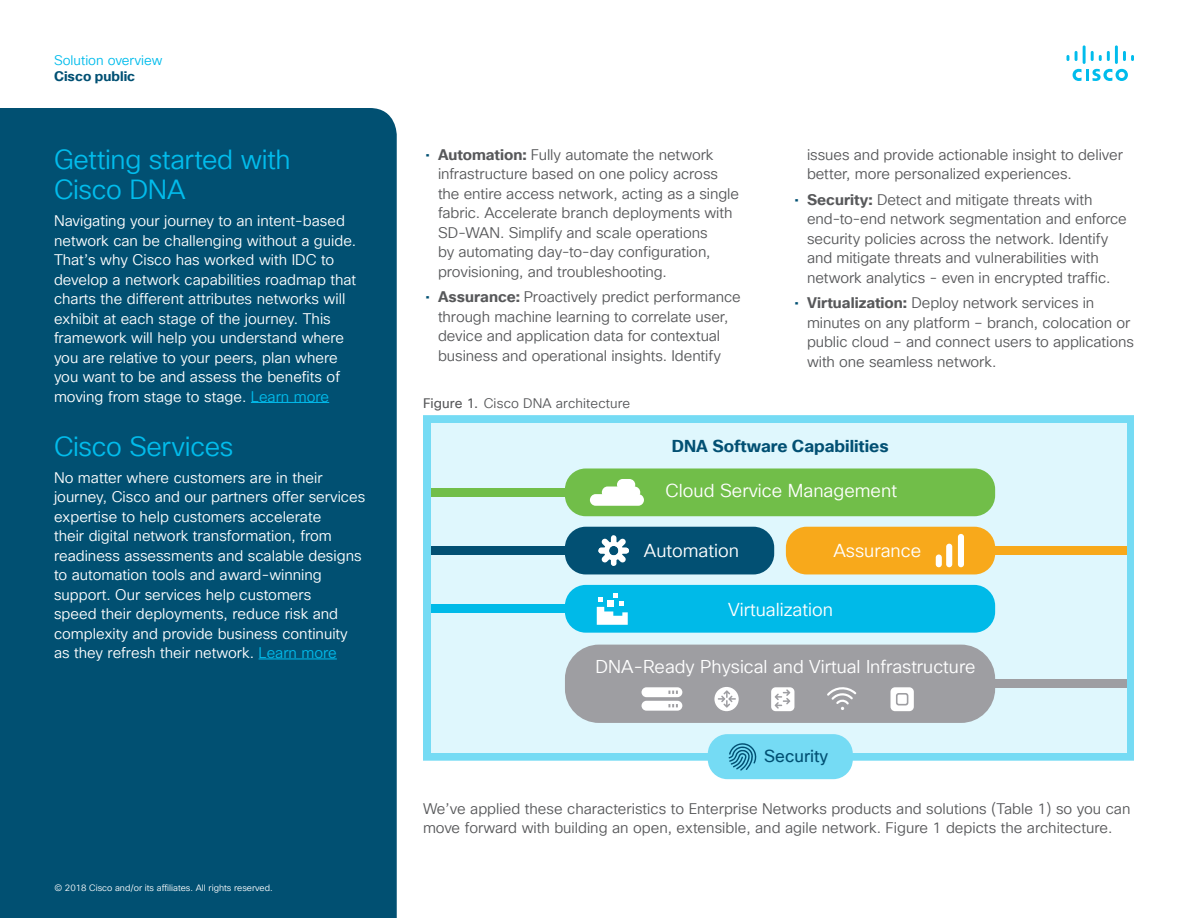
<style>
.page{position:relative;width:1188px;height:918px;background:#fff}
.page>*{position:absolute;margin:0;border:0;box-sizing:border-box;transform-origin:0 0}
.Subhead2_Blue{font:27px/30px "Cisco Sans TT Light";letter-spacing:-.015em;color:#01bcec}
.t1{font:18.3px "Cisco Sans TT Light";color:#fff}
.t2{font:18.15px "Cisco Sans TT Light";color:#fff}
.t3{font:16.95px "Cisco Sans TT";color:#015073}
.t4{font:700 16.8px "Cisco Sans TT";color:#025073}
.Body{font:15px/19.5px "Cisco Sans TT Light";letter-spacing:-.005em;color:#57585a}
.Body_White{font:15px/19.5px "Cisco Sans TT Light";color:#fff}
.FigureCaption{font:13.5px "Cisco Sans TT Light";letter-spacing:.01em;color:#57585a}
.t5{font:13.5px "Cisco Sans TT Light";color:#01bcec}
.t6{font:700 13.5px "Cisco Sans TT";color:#005073}
.Footer_white{font:9px "Cisco Sans TT Light";color:#fff}
.s1{color:#01bcec}
.s2{font-family:"Cisco Sans TT";color:#005073}
.s3{font-family:"Cisco Sans TT";font-weight:700}
.s4{font-family:"Cisco Sans TT"}
</style>
<div class="page">
<svg style="left:1073px;top:69px;width:55px;height:12px"></svg>
<svg style="left:1067px;top:55px;width:2px;height:6px"></svg>
<svg style="left:1075px;top:51px;width:3px;height:10px"></svg>
<hr style="left:1083px;top:45px;width:3px;height:19px;background:#01bcec">
<svg style="left:1091px;top:51px;width:19px;height:10px"></svg>
<hr style="left:1115px;top:45px;width:3px;height:19px;background:#01bcec">
<svg style="left:1123px;top:51px;width:11px;height:10px"></svg>
<div style="left:0;top:108px;width:397px;height:810px;background:#015072"></div>
<hr style="left:251px;top:402px;width:78px;height:1px;background:#01bcec">
<hr style="left:259px;top:659px;width:78px;height:1px;background:#01bcec">
<svg style="left:423px;top:415px;width:711px;height:346px;background:#79dcf4"></svg>
<div style="left:431px;top:423px;width:695px;height:330px;background:#dff7fd"></div>
<div style="left:565px;top:645px;width:430px;height:78px;background:#9e9ea2;border-radius:34px"></div>
<div style="left:565px;top:585px;width:430px;height:48px;background:#00bae8;border-radius:21px"></div>
<div style="left:565px;top:527px;width:209px;height:47px;background:#025073;border-radius:21px"></div>
<div style="left:565px;top:468px;width:430px;height:48px;background:#71be49;border-radius:21px"></div>
<div style="left:786px;top:527px;width:209px;height:47px;background:#f8a91b;border-radius:21px"></div>
<div style="left:431px;top:488px;width:139px;height:8px;background:#71be49"></div>
<div style="left:431px;top:546px;width:139px;height:9px;background:#025073"></div>
<div style="left:431px;top:605px;width:139px;height:8px;background:#00bae8"></div>
<div style="left:988px;top:546px;width:138px;height:9px;background:#f8a91b"></div>
<div style="left:988px;top:680px;width:138px;height:8px;background:#9e9ea2"></div>
<svg style="left:891px;top:687px;width:23px;height:24px"></svg>
<svg style="left:642px;top:687px;width:40px;height:24px"></svg>
<svg style="left:714px;top:687px;width:25px;height:24px"></svg>
<svg style="left:771px;top:687px;width:23px;height:24px"></svg>
<svg style="left:827px;top:687px;width:29px;height:23px"></svg>
<svg style="left:598px;top:535px;width:31px;height:31px"></svg>
<div style="left:958px;top:534px;width:6px;height:33px;background:#fff;border-radius:3px"></div>
<div style="left:946px;top:544px;width:6px;height:23px;background:#fff;border-radius:3px"></div>
<div style="left:936px;top:554px;width:6px;height:13px;background:#fff;border-radius:3px"></div>
<svg style="left:597px;top:593px;width:31px;height:32px"></svg>
<div style="left:607px;top:600px;width:7px;height:7px;background:#fff"></div>
<div style="left:708px;top:734px;width:145px;height:45px;background:#75dbf4;border-radius:20px"></div>
<svg style="left:729px;top:743px;width:28px;height:28px"></svg>
<div style="left:590px;top:494px;width:54px;height:12px;background:#fff;border-radius:6px"></div>
<div style="left:602px;top:487px;width:38px;height:11px;background:#fff;border-radius:6px"></div>
<div style="left:617px;top:479px;width:18px;height:12px;background:#fff;border-radius:6px"></div>
<p class="t5" style="left:54px;top:51px;width:110px">Solution overview</p>
<p class="t6" style="left:54px;top:67px;width:83px">Cisco public</p>
<p class="Subhead2_Blue" style="left:54px;top:146px;width:238px">Getting started with<br>Cisco DNA</p>
<p class="Body_White" style="left:54px;top:212px;width:304px">Navigating your journey to an intent-based network can be challenging without a guide.<br>That’s why Cisco has worked with IDC to develop a network capabilities roadmap that charts the different attributes networks will exhibit at each stage of the journey. This framework will help you understand where you are relative to your peers, plan where you want to be and assess the benefits of moving from stage to stage. <span class="s1">Learn more</span></p>
<p class="Subhead2_Blue" style="left:54px;top:432px;width:181px">Cisco Services</p>
<p class="Body_White" style="left:54px;top:468px;width:313px">No matter where customers are in their journey, Cisco and our partners offer services expertise to help customers accelerate<br>their digital network transformation, from readiness assessments and scalable designs to automation tools and award-winning support. Our services help customers<br>speed their deployments, reduce risk and complexity and provide business continuity as they refresh their network. <span class="s1">Learn more</span></p>
<p class="Footer_white" style="left:54px;top:882px;width:220px">© 2018 Cisco and/or its affiliates. All rights reserved.</p>
<p class="Body" style="left:438px;top:145px;width:303px;text-indent:-13px"><span class="s2">•</span> <span class="s3">Automation:</span> Fully automate the network infrastructure based on one policy across the entire access network, acting as a single fabric. Accelerate branch deployments with SD-WAN. Simplify and scale operations<br>by automating day-to-day configuration, provisioning, and troubleshooting.</p>
<p class="Body" style="left:425px;top:288px;width:317px;text-align:center"><span class="s2">•</span> <span class="s3">Assurance:</span> Proactively predict performance through machine learning to correlate user, device and application data for contextual business and operational insights. Identify</p>
<p class="FigureCaption" style="left:423px;top:394px;width:209px"><span class="s4">Figure 1.</span> Cisco DNA architecture</p>
<p class="Body" style="left:807px;top:145px;width:318px">issues and provide actionable insight to deliver better, more personalized experiences.</p>
<p class="Body" style="left:807px;top:190px;width:321px;text-indent:-13px"><span class="s2">•</span> <span class="s3">Security:</span> Detect and mitigate threats with end-to-end network segmentation and enforce security policies across the network. Identify and mitigate threats and vulnerabilities with network analytics - even in encrypted traffic.</p>
<p class="Body" style="left:807px;top:294px;width:328px;text-indent:-13px"><span class="s2">•</span> <span class="s3">Virtualization:</span> Deploy network services in minutes on any platform – branch, colocation or public cloud – and connect users to applications with one seamless network.</p>
<p class="t4" style="left:672px;top:435px;width:218px">DNA Software Capabilities</p>
<p class="t1" style="left:666px;top:479px;width:233px">Cloud Service Management</p>
<p class="t1" style="left:644px;top:539px;width:97px">Automation</p>
<p class="t1" style="left:833px;top:539px;width:89px">Assurance</p>
<p class="t1" style="left:728px;top:597px;width:106px">Virtualization</p>
<p class="t2" style="left:595px;top:655px;width:382px">DNA-Ready Physical and Virtual Infrastructure</p>
<p class="t3" style="left:764px;top:745px;width:66px">Security</p>
<p class="Body" style="left:423px;top:799px;width:709px">We’ve applied these characteristics to Enterprise Networks products and solutions (Table 1) so you can move forward with building an open, extensible, and agile network. Figure 1 depicts the architecture.</p>
</div>
